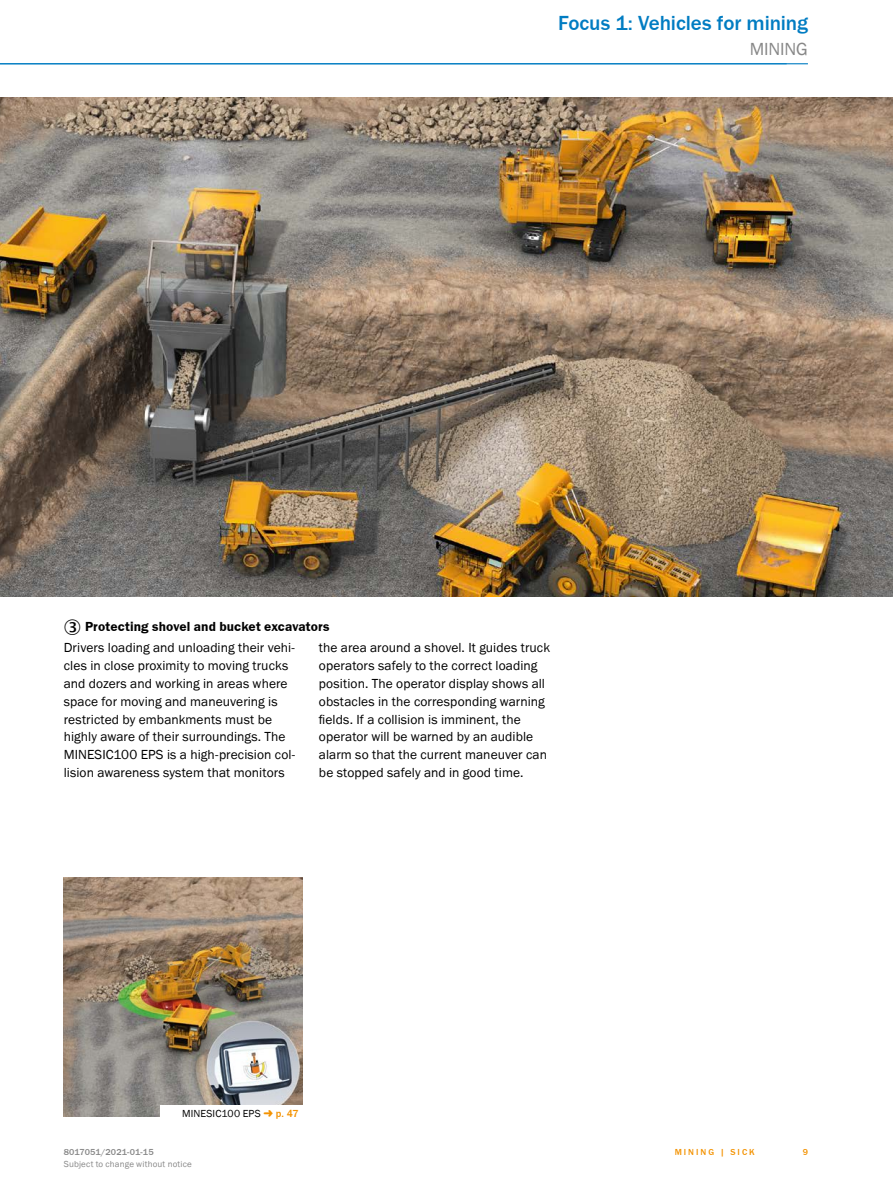
<style>
.page{position:relative;width:893px;height:1188px;background:#fff}
.page>*{position:absolute;margin:0;border:0;box-sizing:border-box;transform-origin:0 0}
.t1{font:500 21px "SICK Franklin";letter-spacing:-.005em;color:#007cc2}
.t2{font:18px "SICK Franklin";letter-spacing:-.01em;color:#878787}
.t3{font:13.5px/17.9px "SICK Franklin";letter-spacing:.005em;color:#000}
.t4{font:10.5px "SICK Franklin";letter-spacing:.01em;color:#000}
.t5{font:500 10.5px "SICK Franklin";color:#f39200}
.t6{font:9px "SICK Franklin";letter-spacing:.02em;color:#878787}
.t7{font:500 9px "SICK Franklin";letter-spacing:.005em;color:#878787}
.t8{font:500 9px "SICK Franklin";letter-spacing:.225em;color:#f39200}
.s1{font-weight:700}
</style>
<div class="page">
<img style="left:0;top:97px;width:893px;height:499px">
<hr style="left:0;top:63px;width:808px;height:1px;background:#007cc2">
<img style="left:64px;top:878px;width:239px;height:239px">
<div style="left:160px;top:1105px;width:147px;height:16px;background:#fff"></div>
<h1 class="t1" style="left:558px;top:10px;width:251px">Focus 1: Vehicles for mining</h1>
<h2 class="t2" style="left:750px;top:38px;width:60px">MINING</h2>
<p class="t3" style="left:64px;top:616px;width:267px;line-height:20.9px">✓ <span class="s1">Protecting shovel and bucket excavators<br></span>Drivers loading and unloading their vehi-</p>
<p class="t3" style="left:64px;top:657px;width:233px">cles in close proximity to moving trucks and dozers and working in areas where space for moving and maneuvering is restricted by embankments must be highly aware of their surroundings. The MINESIC100 EPS is a high-precision col&shy;lision awareness system that monitors</p>
<p class="t3" style="left:319px;top:639px;width:233px">the area around a shovel. It guides truck operators safely to the correct loading position. The operator display shows all obstacles in the corresponding warning fields. If a collision is imminent, the operator will be warned by an audible alarm so that the current maneuver can be stopped safely and in good time.</p>
<p class="t4" style="left:182px;top:1107px;width:80px">MINESIC100 EPS</p>
<p class="t5" style="left:276px;top:1107px;width:24px">p. 47</p>
<p class="t7" style="left:64px;top:1146px;width:91px">8017051/2021-01-15</p>
<p class="t8" style="left:675px;top:1146px;width:82px">Mi ni ng | SICK</p>
<p class="t8" style="left:803px;top:1146px;width:7px">9</p>
<p class="t6" style="left:64px;top:1159px;width:130px">Subject to change without notice</p>
</div>
